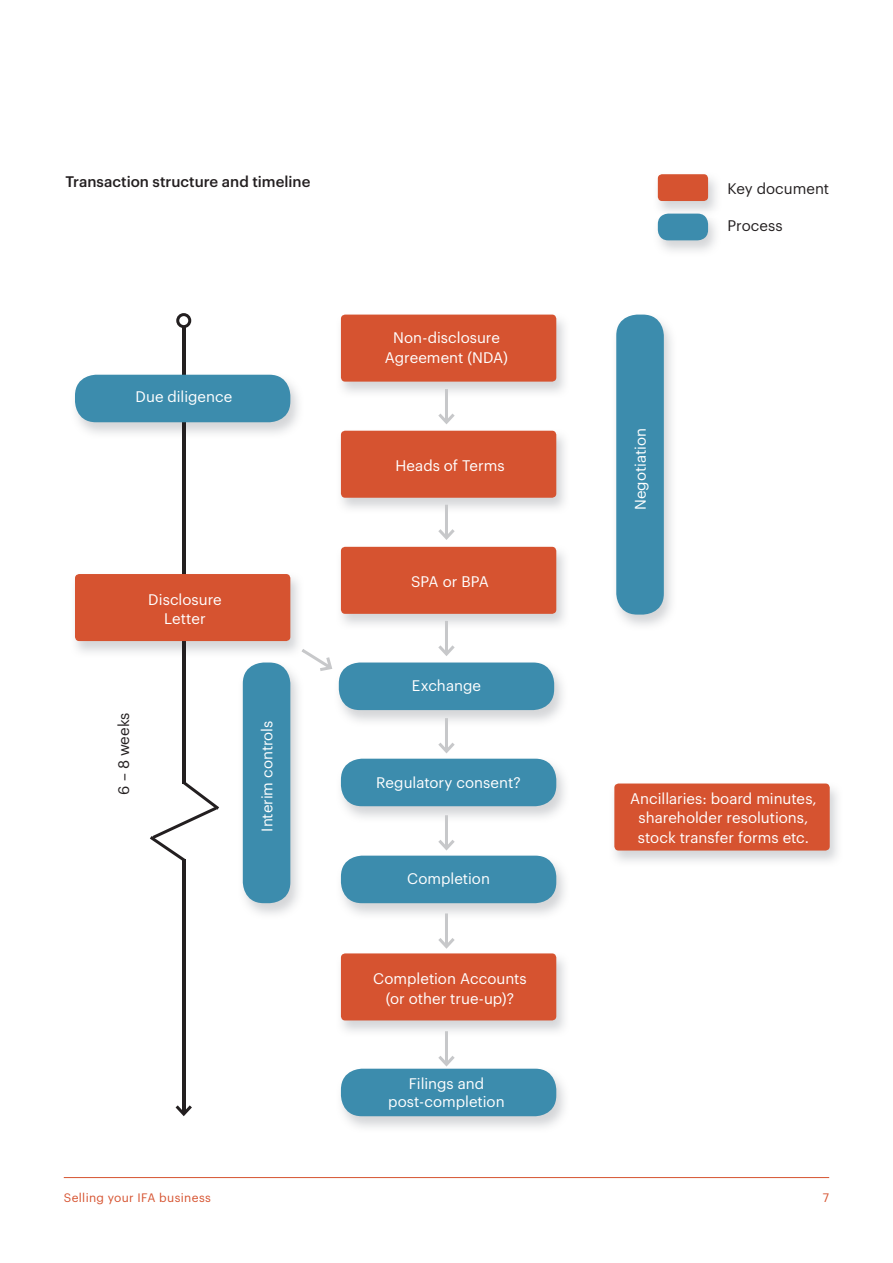
<style>
.page{position:relative;width:893px;height:1263px;background:#fff}
.page>*{position:absolute;margin:0;border:0;box-sizing:border-box;transform-origin:0 0}
.t1{font:15px/19.5px "Graphik";color:#fff;text-align:center}
.t2{font:500 15px "Graphik";color:#231f20}
.t3{font:15px "Graphik";color:#231f20}
.t4{font:12px "Graphik";letter-spacing:.03em;color:#d65330}
</style>
<div class="page">
<hr style="left:64px;top:1177px;width:765px;height:1px;background:#d65330">
<img style="left:616px;top:314px;width:56px;height:312px">
<div style="left:616px;top:315px;width:48px;height:300px;background:#3c8cad;border-radius:21px"></div>
<img style="left:657px;top:174px;width:60px;height:77px">
<div style="left:658px;top:174px;width:50px;height:27px;background:#d65330;border-radius:4px"></div>
<img style="left:340px;top:314px;width:225px;height:79px">
<div style="left:341px;top:315px;width:215px;height:67px;background:#d65330;border-radius:4px"></div>
<img style="left:340px;top:546px;width:225px;height:79px">
<div style="left:341px;top:547px;width:215px;height:67px;background:#d65330;border-radius:4px"></div>
<img style="left:340px;top:954px;width:225px;height:78px">
<div style="left:341px;top:953px;width:215px;height:67px;background:#d65330;border-radius:4px"></div>
<div style="left:614px;top:783px;width:216px;height:67px;background:#d65330;border-radius:4px"></div>
<img style="left:340px;top:430px;width:225px;height:79px">
<div style="left:341px;top:431px;width:215px;height:67px;background:#d65330;border-radius:4px"></div>
<img style="left:338px;top:663px;width:225px;height:59px">
<div style="left:339px;top:662px;width:215px;height:48px;background:#3c8cad;border-radius:21px"></div>
<img style="left:340px;top:855px;width:225px;height:60px">
<div style="left:341px;top:856px;width:215px;height:47px;background:#3c8cad;border-radius:21px"></div>
<img style="left:340px;top:758px;width:225px;height:60px">
<div style="left:341px;top:759px;width:215px;height:47px;background:#3c8cad;border-radius:21px"></div>
<img style="left:242px;top:663px;width:57px;height:251px">
<div style="left:243px;top:662px;width:47px;height:241px;background:#3c8cad;border-radius:21px"></div>
<img style="left:340px;top:1068px;width:225px;height:60px">
<div style="left:341px;top:1069px;width:215px;height:47px;background:#3c8cad;border-radius:21px"></div>
<img style="left:657px;top:212px;width:60px;height:6px">
<div style="left:658px;top:214px;width:50px;height:26px;background:#3c8cad;border-radius:10px"></div>
<hr style="left:445px;top:389px;width:3px;height:33px;background:#c7c8ca">
<svg style="left:438px;top:413px;width:17px;height:11px"></svg>
<hr style="left:445px;top:505px;width:3px;height:33px;background:#c7c8ca">
<svg style="left:438px;top:529px;width:17px;height:11px"></svg>
<hr style="left:445px;top:621px;width:3px;height:33px;background:#c7c8ca">
<svg style="left:438px;top:645px;width:17px;height:11px"></svg>
<hr style="left:445px;top:718px;width:3px;height:33px;background:#c7c8ca">
<svg style="left:438px;top:743px;width:17px;height:11px"></svg>
<hr style="left:445px;top:815px;width:3px;height:33px;background:#c7c8ca">
<svg style="left:438px;top:840px;width:17px;height:11px"></svg>
<hr style="left:445px;top:913px;width:3px;height:33px;background:#c7c8ca">
<svg style="left:438px;top:938px;width:17px;height:11px"></svg>
<hr style="left:445px;top:1031px;width:3px;height:33px;background:#c7c8ca">
<svg style="left:435px;top:1056px;width:23px;height:13px"></svg>
<hr style="left:182px;top:327px;width:3px;height:787px;background:#231f20">
<div style="left:176px;top:313px;width:15px;height:15px;border:3px solid #231f20;border-radius:50%"></div>
<svg style="left:175px;top:1102px;width:17px;height:15px"></svg>
<svg style="left:150px;top:778px;width:69px;height:86px"></svg>
<img style="left:75px;top:373px;width:224px;height:66px">
<img style="left:182px;top:373px;width:3px;height:66px">
<div style="left:75px;top:375px;width:215px;height:47px;background:#3c8cad;border-radius:21px"></div>
<img style="left:75px;top:572px;width:227px;height:86px">
<svg style="left:302px;top:649px;width:31px;height:22px"></svg>
<img style="left:182px;top:572px;width:3px;height:86px">
<div style="left:75px;top:574px;width:215px;height:67px;background:#d65330;border-radius:4px"></div>
<p class="t2" style="left:65px;top:170px;width:247px">Transaction structure and timeline</p>
<p class="t1" style="left:135px;top:386px;width:98px">Due diligence</p>
<p class="t1" style="left:148px;top:588px;width:75px">Disclosure<br>Letter</p>
<p class="t3" style="left:113px;top:794px;width:84px;rotate:-90deg">6 – 8 weeks</p>
<p class="t1" style="left:256px;top:831px;width:113px;rotate:-90deg">Interim controls</p>
<p class="t1" style="left:385px;top:327px;width:125px">Non-disclosure<br>Agreement (NDA)</p>
<p class="t1" style="left:395px;top:454px;width:111px">Heads of Terms</p>
<p class="t1" style="left:411px;top:571px;width:80px">SPA or BPA</p>
<p class="t1" style="left:412px;top:674px;width:71px">Exchange</p>
<p class="t1" style="left:376px;top:771px;width:146px">Regulatory consent?</p>
<p class="t1" style="left:407px;top:867px;width:84px">Completion</p>
<p class="t1" style="left:373px;top:968px;width:155px">Completion Accounts (or other true-up)?</p>
<p class="t1" style="left:388px;top:1073px;width:118px;line-height:18px">Filings and post-completion</p>
<p class="t1" style="left:629px;top:510px;width:84px;rotate:-90deg">Negotiation</p>
<p class="t3" style="left:728px;top:177px;width:103px">Key document</p>
<p class="t3" style="left:728px;top:215px;width:57px">Process</p>
<p class="t1" style="left:630px;top:787px;width:188px">Ancillaries: board minutes, shareholder resolutions, stock transfer forms etc.</p>
<p class="t4" style="left:64px;top:1188px;width:149px">Selling your IFA business</p>
<p class="t4" style="left:823px;top:1188px;width:8px">7</p>
</div>
